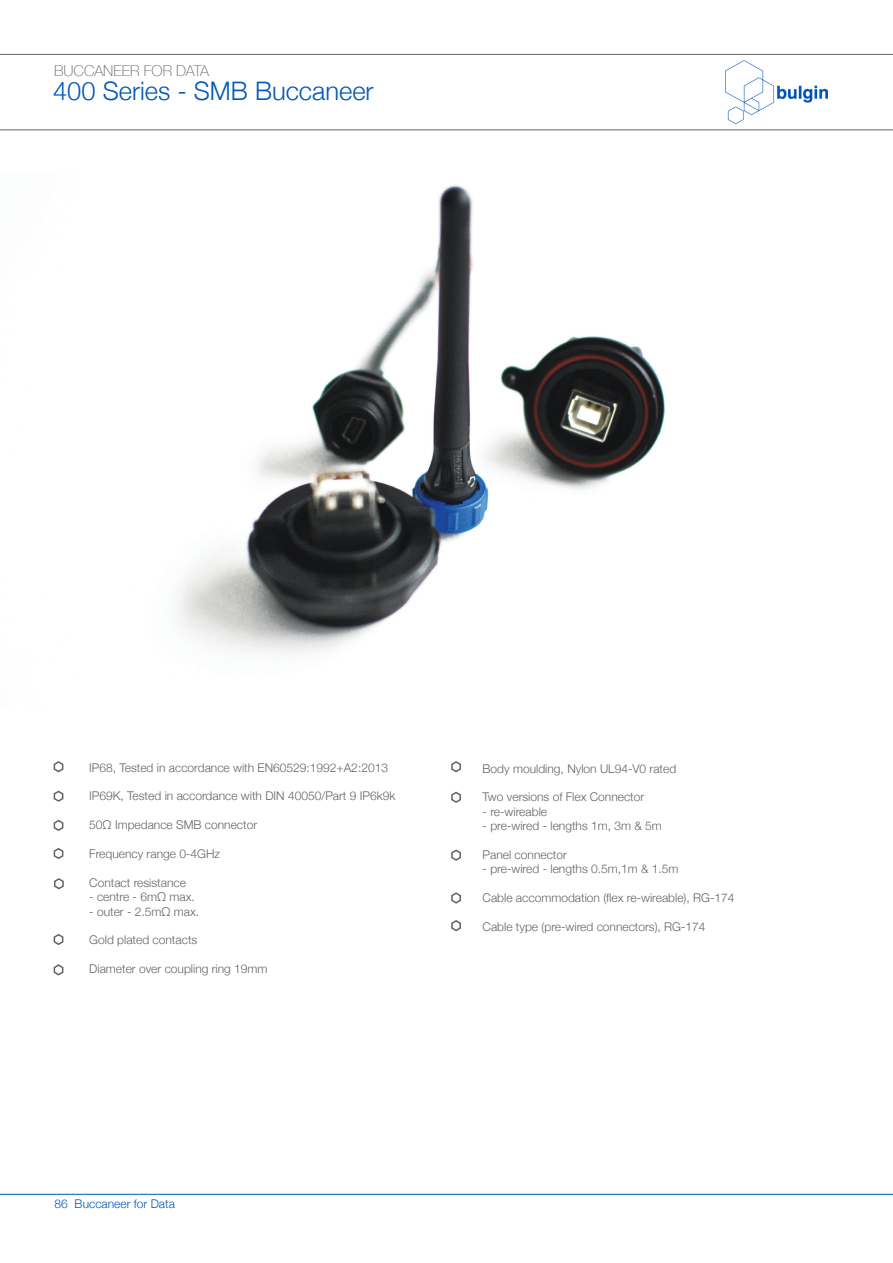
<style>
.page{position:relative;width:893px;height:1263px;background:#fff}
.page>*{position:absolute;margin:0;border:0;box-sizing:border-box;transform-origin:0 0}
.t1{font:300 25.5px "Helvetica Neue";color:#0057b8}
.t2{font:100 15px "Helvetica Neue";color:#636366}
.t3{font:300 12px "Helvetica Neue";color:#636366}
.t4{font:300 12px "Helvetica Neue";color:#0057b8}
</style>
<div class="page">
<hr style="left:0;top:1194px;width:893px;height:1px;background:#0057b8">
<img style="left:726px;top:61px;width:101px;height:63px">
<hr style="left:0;top:54px;width:893px;height:1px;background:#636366">
<hr style="left:0;top:129px;width:893px;height:1px;background:#636366">
<img style="left:177px;top:185px;width:488px;height:468px">
<svg style="left:53px;top:761px;width:11px;height:12px"></svg>
<svg style="left:451px;top:761px;width:10px;height:12px"></svg>
<svg style="left:53px;top:790px;width:11px;height:12px"></svg>
<svg style="left:451px;top:791px;width:10px;height:12px"></svg>
<svg style="left:53px;top:819px;width:11px;height:12px"></svg>
<svg style="left:451px;top:849px;width:10px;height:12px"></svg>
<svg style="left:53px;top:848px;width:11px;height:11px"></svg>
<svg style="left:54px;top:878px;width:10px;height:12px"></svg>
<svg style="left:451px;top:892px;width:10px;height:12px"></svg>
<svg style="left:53px;top:934px;width:11px;height:11px"></svg>
<svg style="left:451px;top:920px;width:10px;height:12px"></svg>
<svg style="left:53px;top:964px;width:11px;height:12px"></svg>
<p class="t2" style="left:54px;top:59px;width:157px">BUCCANEER FOR DATA</p>
<h1 class="t1" style="left:53px;top:70px;width:322px">400 Series - SMB Buccaneer</h1>
<p class="t3" style="left:89px;top:757px;width:300px">IP68, Tested in accordance with EN60529:1992+A2:2013</p>
<p class="t3" style="left:89px;top:786px;width:308px">IP69K, Tested in accordance with DIN 40050/Part 9 IP6k9k</p>
<p class="t3" style="left:89px;top:815px;width:169px">50Ω Impedance SMB connector</p>
<p class="t3" style="left:89px;top:844px;width:132px">Frequency range 0-4GHz</p>
<p class="t3" style="left:89px;top:873px;width:98px">Contact resistance</p>
<p class="t3" style="left:89px;top:887px;width:107px">- centre - 6mΩ max.</p>
<p class="t3" style="left:89px;top:901px;width:111px">- outer - 2.5mΩ max.</p>
<p class="t3" style="left:89px;top:930px;width:110px">Gold plated contacts</p>
<p class="t3" style="left:89px;top:959px;width:180px">Diameter over coupling ring 19mm</p>
<p class="t3" style="left:483px;top:759px;width:195px">Body moulding, Nylon UL94-V0 rated</p>
<p class="t3" style="left:483px;top:787px;width:163px">Two versions of Flex Connector</p>
<p class="t3" style="left:483px;top:802px;width:66px">- re-wireable</p>
<p class="t3" style="left:483px;top:816px;width:181px">- pre-wired - lengths 1m, 3m &amp; 5m</p>
<p class="t3" style="left:483px;top:845px;width:86px">Panel connector</p>
<p class="t3" style="left:483px;top:859px;width:197px">- pre-wired - lengths 0.5m,1m &amp; 1.5m</p>
<p class="t3" style="left:483px;top:888px;width:253px">Cable accommodation (flex re-wireable), RG-174</p>
<p class="t3" style="left:483px;top:917px;width:224px">Cable type (pre-wired connectors), RG-174</p>
<p class="t4" style="left:55px;top:1194px;width:122px">86 Buccaneer for Data</p>
</div>
